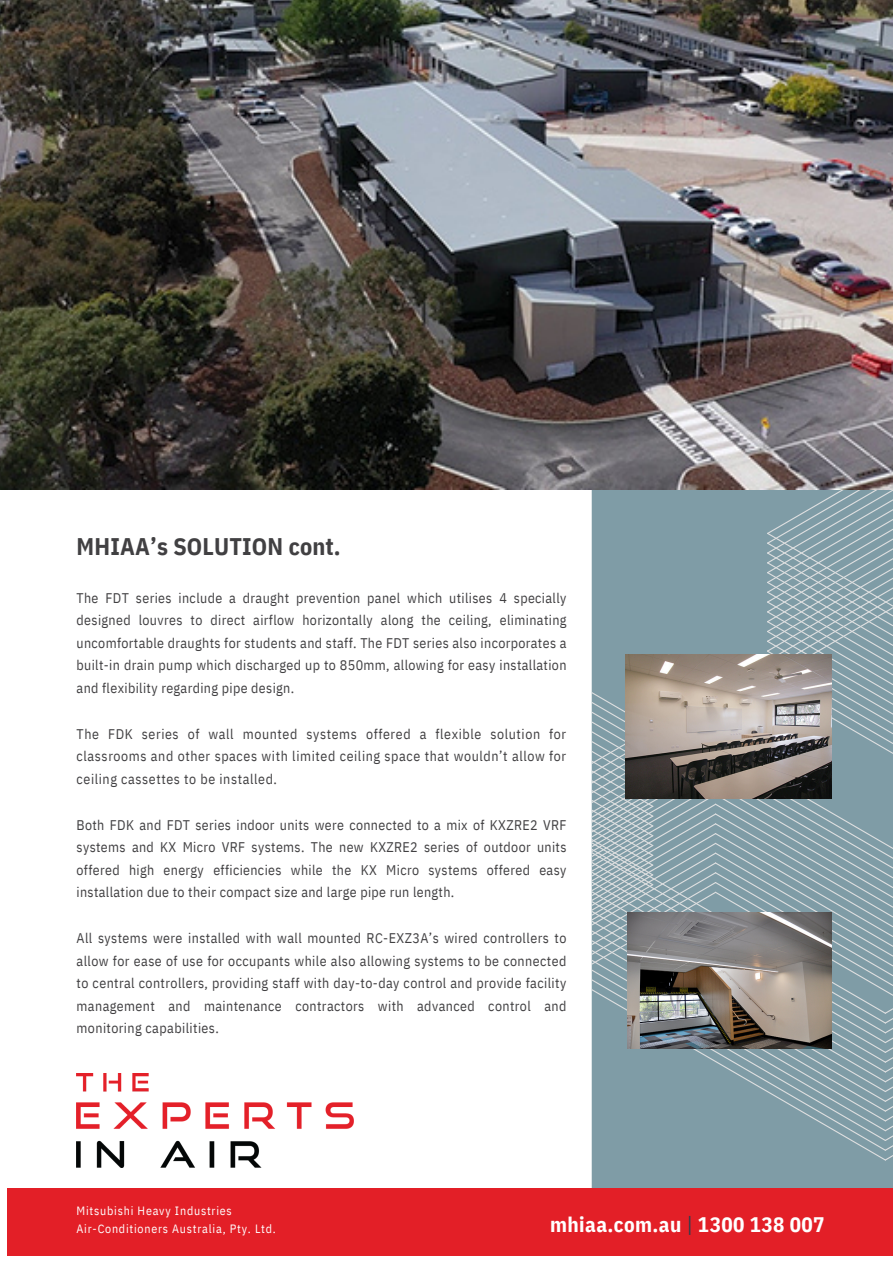
<style>
.page{position:relative;width:893px;height:1264px;background:#fff}
.page>*{position:absolute;margin:0;border:0;box-sizing:border-box;transform-origin:0 0}
.t1{font:700 24px "IBM Plex Sans Cond";letter-spacing:.005em;color:#414042}
.t2{font:700 21px "IBM Plex Sans Cond";letter-spacing:.02em;color:#fff}
.t3{font:13.95px/22.5px "IBM Plex Sans Cond";letter-spacing:.03em;color:#414042;text-align:justify}
.t4{font:12px/18px "IBM Plex Sans Cond";letter-spacing:.065em;color:#fff}
.s1{font-weight:400;color:#2d3f4e}
</style>
<div class="page">
<div style="left:591px;top:490px;width:301px;height:697px;background:#7f9ca6"></div>
<div style="left:8px;top:1187px;width:884px;height:69px;background:#e31f27"></div>
<svg style="left:716px;top:793px;width:176px;height:10px"></svg>
<svg style="left:716px;top:803px;width:176px;height:10px;background:#87a1aa"></svg>
<svg style="left:716px;top:813px;width:176px;height:10px;background:#88a2ab"></svg>
<svg style="left:716px;top:823px;width:176px;height:10px;background:#89a3ac"></svg>
<svg style="left:716px;top:833px;width:176px;height:9px;background:#8aa4ad"></svg>
<svg style="left:716px;top:842px;width:176px;height:10px;background:#8ba4ad"></svg>
<svg style="left:716px;top:852px;width:176px;height:10px;background:#8ba4ad"></svg>
<svg style="left:716px;top:862px;width:176px;height:10px;background:#8ba4ad"></svg>
<svg style="left:716px;top:872px;width:176px;height:9px;background:#8ba4ad"></svg>
<svg style="left:716px;top:881px;width:176px;height:10px;background:#8ba4ad"></svg>
<svg style="left:714px;top:891px;width:178px;height:274px;background:#89a2ab"></svg>
<svg style="left:591px;top:490px;width:125px;height:486px;background:#8ca5ad"></svg>
<svg style="left:885px;top:982px;width:7px;height:178px"></svg>
<svg style="left:591px;top:976px;width:294px;height:184px;background:#85a0a8"></svg>
<svg style="left:766px;top:490px;width:126px;height:276px;background:#8da6ae"></svg>
<img style="left:77px;top:1073px;width:276px;height:94px">
<img style="left:0;top:0;width:892px;height:490px">
<img style="left:625px;top:654px;width:206px;height:144px">
<img style="left:627px;top:912px;width:204px;height:136px">
<p class="t1" style="left:77px;top:530px;width:266px">MHIAA’s SOLUTION cont.</p>
<p class="t3" style="left:77px;top:586px;width:491px">The FDT series include a draught prevention panel which utilises 4 specially designed louvres to direct airflow horizontally along the ceiling, eliminating uncomfortable draughts for students and staff. The FDT series also incorporates a built-in drain pump which discharged up to 850mm, allowing for easy installation and flexibility regarding pipe design.</p>
<h3 class="t3" style="left:77px;top:722px;width:491px">The FDK series of wall mounted systems offered a flexible solution for classrooms and other spaces with limited ceiling space that wouldn’t allow for ceiling cassettes to be installed.</h3>
<p class="t3" style="left:77px;top:813px;width:491px">Both FDK and FDT series indoor units were connected to a mix of KXZRE2 VRF systems and KX Micro VRF systems. The new KXZRE2 series of outdoor units offered high energy efficiencies while the KX Micro systems offered easy installation due to their compact size and large pipe run length.</p>
<h3 class="t3" style="left:77px;top:926px;width:491px">All systems were installed with wall mounted RC-EXZ3A’s wired controllers to allow for ease of use for occupants while also allowing systems to be connected to central controllers, providing staff with day-to-day control and provide facility management and maintenance contractors with advanced control and monitoring capabilities.</h3>
<h3 class="t4" style="left:77px;top:1201px;width:201px">Mitsubishi Heavy Industries<br>Air-Conditioners Australia, Pty. Ltd.</h3>
<h3 class="t2" style="left:550px;top:1210px;width:276px">mhiaa.com.au <span class="s1">|</span> 1300 138 007</h3>
</div>
